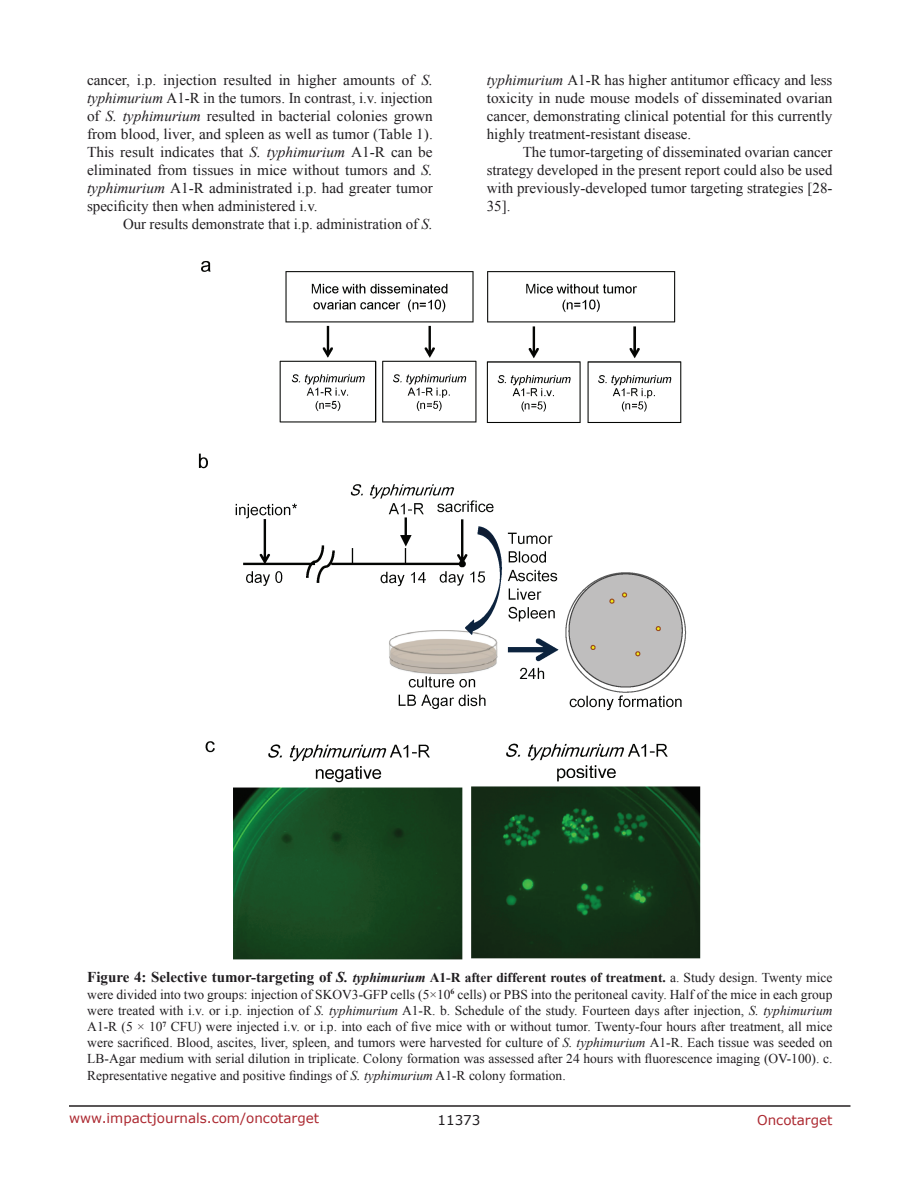
<style>
.page{position:relative;width:918px;height:1188px;background:#fff}
.page>*{position:absolute;margin:0;border:0;box-sizing:border-box;transform-origin:0 0}
.t1{font:15px/18px "Times New Roman";color:#201d20;text-align:justify}
.t2{font:13.5px/16.2px "Times New Roman";color:#201d20;text-align:justify}
.t3{font:13.5px "Verdana";color:#ac2830}
.t4{font:13.5px "Verdana";color:#201d20}
.s1{font-style:italic}
.s2{font-weight:700;font-size:15px}
.s3{font-weight:700;font-style:italic;font-size:15px}
.s4{font-weight:700;font-style:italic}
.s5{font-weight:700}
</style>
<div class="page">
<hr style="left:69px;top:1105px;width:781px;height:2px;background:#231f20">
<img style="left:198px;top:261px;width:503px;height:699px">
<p class="t1" style="left:87px;top:71px;width:347px">cancer, i.p. injection resulted in higher amounts of <span class="s1">S. typhimurium</span> A1-R in the tumors. In contrast, i.v. injection of <span class="s1">S. typhimurium</span> resulted in bacterial colonies grown from blood, liver, and spleen as well as tumor (Table 1).<br>This result indicates that <span class="s1">S. typhimurium</span> A1-R can be eliminated from tissues in mice without tumors and <span class="s1">S. typhimurium</span> A1-R administrated i.p. had greater tumor specificity then when administered i.v.</p>
<p class="t1" style="left:123px;top:215px;width:311px">Our results demonstrate that i.p. administration of <span class="s1">S.</span></p>
<p class="t1" style="left:487px;top:71px;width:347px"><span class="s1">typhimurium</span> A1-R has higher antitumor efficacy and less toxicity in nude mouse models of disseminated ovarian cancer, demonstrating clinical potential for this currently highly treatment-resistant disease.</p>
<p class="t1" style="left:487px;top:143px;width:347px;text-indent:36px">The tumor-targeting of disseminated ovarian cancer strategy developed in the present report could also be used with previously-developed tumor targeting strategies [28- 35].</p>
<p class="t2" style="left:87px;top:970px;width:747px"><span class="s2">Figure 4: Selective tumor-targeting of</span> <span class="s3">S.</span> <span class="s4">typhimurium</span> <span class="s5">A1-R after different routes of treatment.</span> a. Study design. Twenty mice were divided into two groups: injection of SKOV3-GFP cells (5×10<sup>6</sup> cells) or PBS into the peritoneal cavity. Half of the mice in each group were treated with i.v. or i.p. injection of <span class="s1">S. typhimurium</span> A1-R. b. Schedule of the study. Fourteen days after injection, <span class="s1">S. typhimurium </span>A1-R (5 × 10<sup>7</sup> CFU) were injected i.v. or i.p. into each of five mice with or without tumor. Twenty-four hours after treatment, all mice were sacrificed. Blood, ascites, liver, spleen, and tumors were harvested for culture of <span class="s1">S. typhimurium</span> A1-R. Each tissue was seeded on LB-Agar medium with serial dilution in triplicate. Colony formation was assessed after 24 hours with fluorescence imaging (OV-100). c.<br>Representative negative and positive findings of <span class="s1">S. typhimurium</span> A1-R colony formation.</p>
<p class="t3" style="left:69px;top:1109px;width:252px">www.impactjournals.com/oncotarget</p>
<p class="t4" style="left:438px;top:1111px;width:44px">11373</p>
<p class="t3" style="left:757px;top:1111px;width:77px">Oncotarget</p>
</div>
